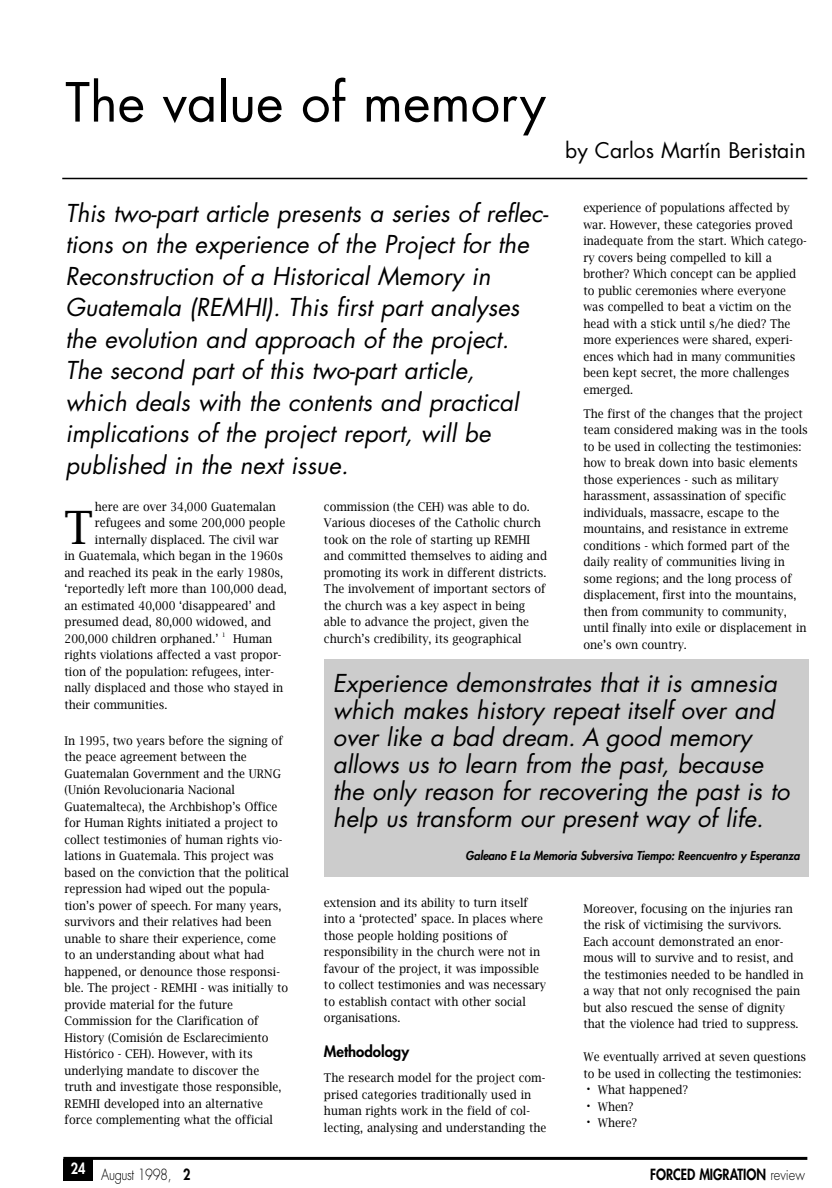
<style>
.page{position:relative;width:832px;height:1188px;background:#fff}
.page>*{position:absolute;margin:0;border:0;box-sizing:border-box;transform-origin:0 0}
.t1{font:52.5px "Futura";color:#000}
.t2{font:46.2px "Lucida Bright";color:#000;scale:.93 1}
.t3{font:italic 24px/31.5px "Futura";color:#000}
.t4{font:21px "Futura";color:#000}
.t5{font:800 15px "Futura";color:#000;scale:.85 1}
.t6{font:300 15px "Futura";letter-spacing:-.03em;color:#000;scale:.85 1}
.t7{font:800 15px "Futura";color:#000}
.t8{font:12px/16.5px "Lucida Bright";color:#000;scale:.93 1}
.t9{font:italic 800 12px "Futura";color:#000;scale:.93 1}
.t10{font:6px "Lucida Bright";color:#000;scale:.93 1}
.s1{font-size:18px}
.s2{font-weight:800}
.s3{font-weight:300}
</style>
<div class="page">
<hr style="left:63px;top:1157px;width:744px;height:3px;background:#000">
<div style="left:63px;top:1159px;width:30px;height:21px;background:#000"></div>
<hr style="left:62px;top:178px;width:745px;height:1px;background:#000">
<div style="left:324px;top:659px;width:485px;height:217px;background:#ccc"></div>
<h1 class="t1" style="left:65px;top:78px;width:482px">The value of memory</h1>
<h3 class="t4" style="left:565px;top:140px;width:242px">by Carlos Martín Beristain</h3>
<p class="t3" style="left:65px;top:199px;width:484px">This two-part article presents a series of reflec&shy;tions on the experience of the Project for the Reconstruction of a Historical Memory in Guatemala (REMHI). This first part analyses the evolution and approach of the project.<br>The second part of this two-part article,<br>which deals with the contents and practical implications of the project report, will be published in the next issue.</p>
<p class="t8" style="left:583px;top:200px;width:242px">experience of populations affected by war. However, these categories proved inadequate from the start. Which catego&shy;ry covers being compelled to kill a brother? Which concept can be applied to public ceremonies where everyone was compelled to beat a victim on the head with a stick until s/he died? The more experiences were shared, experi&shy;ences which had in many communities been kept secret, the more challenges emerged.</p>
<p class="t8" style="left:583px;top:405px;width:243px">The first of the changes that the project team considered making was in the tools to be used in collecting the testimonies: how to break down into basic elements those experiences - such as military harassment, assassination of specific individuals, massacre, escape to the mountains, and resistance in extreme conditions - which formed part of the daily reality of communities living in some regions; and the long process of displacement, first into the mountains, then from community to community, until finally into exile or displacement in one’s own country.</p>
<p class="t8" style="left:95px;top:498px;width:196px">here are over 34,000 Guatemalan</p>
<p class="t8" style="left:95px;top:515px;width:206px">refugees and some 200,000 people</p>
<p class="t8" style="left:95px;top:531px;width:199px">internally displaced. The civil war</p>
<p class="t8" style="left:65px;top:548px;width:236px">in Guatemala, which began in the 1960s</p>
<p class="t8" style="left:65px;top:564px;width:236px">and reached its peak in the early 1980s,</p>
<p class="t8" style="left:65px;top:581px;width:240px">‘reportedly left more than 100,000 dead,</p>
<p class="t8" style="left:65px;top:597px;width:228px">an estimated 40,000 ‘disappeared’ and</p>
<p class="t8" style="left:65px;top:614px;width:224px">presumed dead, 80,000 widowed, and</p>
<p class="t8" style="left:65px;top:630px;width:167px">200,000 children orphaned.’</p>
<p class="t10" style="left:222px;top:631px;width:5px">1</p>
<p class="t8" style="left:324px;top:498px;width:241px">commission (the CEH) was able to do.<br>Various dioceses of the Catholic church took on the role of starting up REMHI and committed themselves to aiding and promoting its work in different districts.<br>The involvement of important sectors of the church was a key aspect in being able to advance the project, given the church’s credibility, its geographical</p>
<h2 class="t2" style="left:65px;top:499px;width:32px">T</h2>
<p class="t8" style="left:65px;top:630px;width:237px;text-indent:168px">Human rights violations affected a vast propor&shy;tion of the population: refugees, inter&shy;nally displaced and those who stayed in their communities.</p>
<p class="t8" style="left:65px;top:732px;width:243px">In 1995, two years before the signing of the peace agreement between the Guatemalan Government and the URNG (Unión Revolucionaria Nacional Guatemalteca), the Archbishop’s Office for Human Rights initiated a project to collect testimonies of human rights vio&shy;lations in Guatemala. This project was based on the conviction that the political repression had wiped out the popula&shy;tion’s power of speech. For many years, survivors and their relatives had been unable to share their experience, come to an understanding about what had happened, or denounce those responsi&shy;ble. The project - REMHI - was initially to provide material for the future Commission for the Clarification of History (Comisión de Esclarecimiento Histórico - CEH). However, with its underlying mandate to discover the truth and investigate those responsible, REMHI developed into an alternative force complementing what the official</p>
<p class="t3" style="left:333px;top:672px;width:458px;line-height:27px">Experience demonstrates that it is amnesia which makes history repeat itself over and over like a bad dream. A good memory allows us to learn from the past, because the only reason for recovering the past is to help us transform our present way of life.</p>
<p class="t9" style="left:465px;top:850px;width:361px">Galeano E La Memoria Subversiva Tiempo: Reencuentro y Esperanza</p>
<p class="t8" style="left:324px;top:894px;width:240px">extension and its ability to turn itself into a ‘protected’ space. In places where those people holding positions of responsibility in the church were not in favour of the project, it was impossible to collect testimonies and was necessary to establish contact with other social organisations.</p>
<p class="t7" style="left:324px;top:1044px;width:87px">Methodology</p>
<p class="t8" style="left:324px;top:1070px;width:241px">The research model for the project com&shy;prised categories traditionally used in human rights work in the field of col&shy;lecting, analysing and understanding the</p>
<p class="t8" style="left:583px;top:900px;width:238px">Moreover, focusing on the injuries ran the risk of victimising the survivors.<br>Each account demonstrated an enor&shy;mous will to survive and to resist, and the testimonies needed to be handled in a way that not only recognised the pain but also rescued the sense of dignity that the violence had tried to suppress.</p>
<p class="t8" style="left:583px;top:1049px;width:241px">We eventually arrived at seven questions to be used in collecting the testimonies:</p>
<p class="t8" style="left:583px;top:1082px;width:114px"><span class="s1">•</span> What happened?</p>
<p class="t8" style="left:583px;top:1098px;width:55px"><span class="s1">•</span> When?</p>
<p class="t8" style="left:583px;top:1115px;width:59px"><span class="s1">•</span> Where?</p>
<p class="t6" style="left:71px;top:1168px;width:142px"><sup>24</sup> August 1998, <span class="s2">2</span></p>
<p class="t5" style="left:650px;top:1167px;width:184px">FORCED MIGRATION <span class="s3">review</span></p>
</div>
